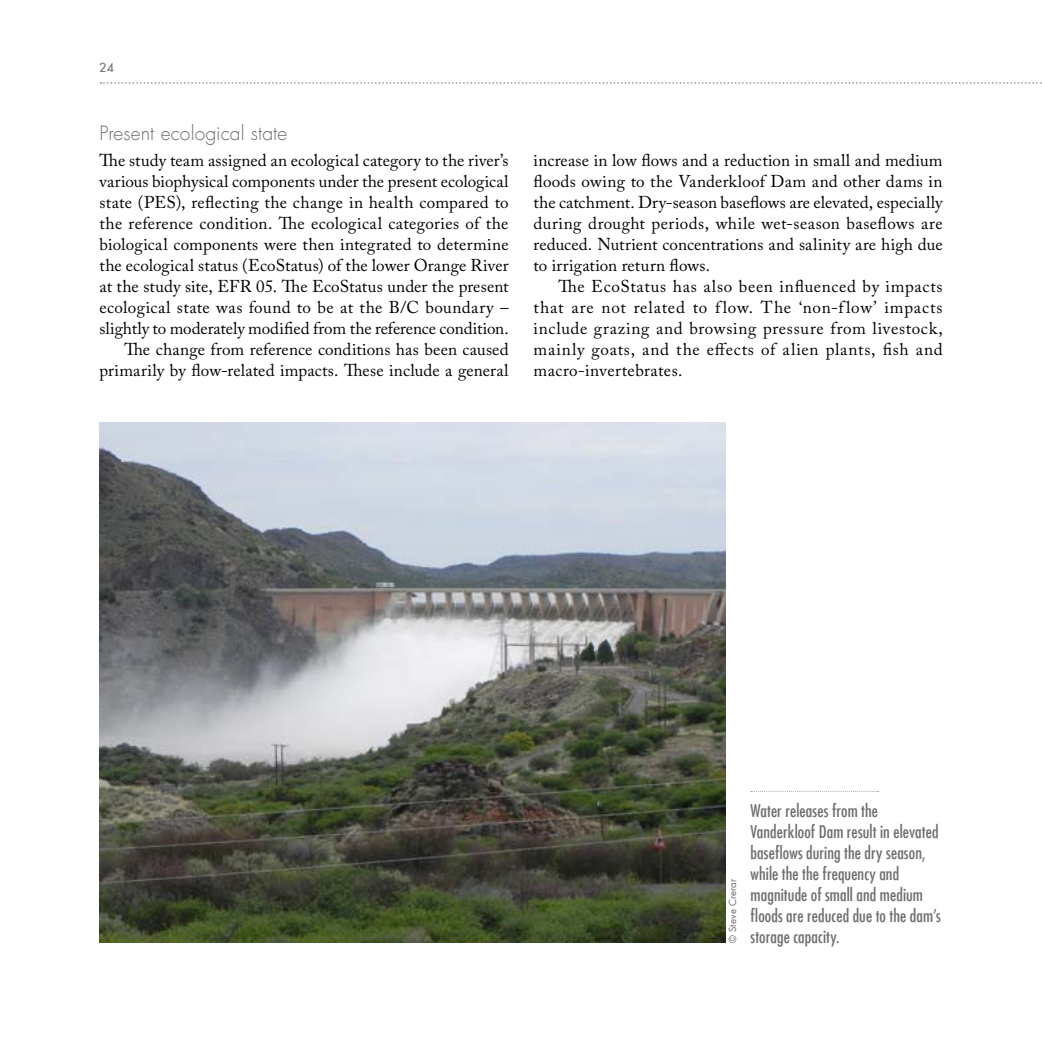
<style>
.page{position:relative;width:1042px;height:1042px;background:#fff}
.page>*{position:absolute;margin:0;border:0;box-sizing:border-box;transform-origin:0 0}
.t1{font:300 19.25px "Futura Com";color:#6f6f6e}
.t2{font:17.15px/21px "Adobe Caslon Pro";letter-spacing:.01em;color:#000;text-align:justify}
.t3{font:500 condensed 17.15px/21px "Futura Com";letter-spacing:.01em;color:#6f6f6e}
.t4{font:500 12.25px "Futura Com";color:#6f6f6e}
.t5{font:9.62px "Futura Com";letter-spacing:.01em;color:#6f6f6e}
</style>
<div class="page">
<svg style="left:100px;top:82px;width:942px;height:2px"></svg>
<img style="left:100px;top:422px;width:625px;height:521px">
<svg style="left:751px;top:791px;width:127px;height:1px"></svg>
<p class="t4" style="left:99px;top:59px;width:16px">24</p>
<p class="t1" style="left:100px;top:120px;width:189px">Present ecological state</p>
<p class="t2" style="left:100px;top:150px;width:411px;text-align:right">The study team assigned an ecological category to the river’s various biophysical components under the present ecological state (PES), reflecting the change in health compared to the reference condition. The ecological categories of the biological components were then integrated to determine the ecological status (EcoStatus) of the lower Orange River at the study site, EFR 05. The EcoStatus under the present ecological state was found to be at the B/C boundary – slightly to moderately modified from the reference condition.<br>The change from reference conditions has been caused primarily by flow-related impacts. These include a general</p>
<p class="t2" style="left:533px;top:150px;width:411px">increase in low flows and a reduction in small and medium floods owing to the Vanderkloof Dam and other dams in the catchment. Dry-season baseflows are elevated, especially during drought periods, while wet-season baseflows are reduced. Nutrient concentrations and salinity are high due to irrigation return flows.</p>
<p class="t2" style="left:533px;top:276px;width:411px;text-indent:25px">The EcoStatus has also been influenced by impacts that are not related to flow. The ‘non-flow’ impacts include grazing and browsing pressure from livestock, mainly goats, and the effects of alien plants, fish and macro-invertebrates.</p>
<p class="t5" style="left:726px;top:943px;width:66px;rotate:-90deg">© Steve Crerar</p>
<p class="t3" style="left:750px;top:799px;width:192px">Water releases from the<br>Vanderkloof Dam result in elevated baseflows during the dry season, while the the frequency and magnitude of small and medium floods are reduced due to the dam’s</p>
<p class="t3" style="left:750px;top:925px;width:91px">storage capacity.</p>
</div>
